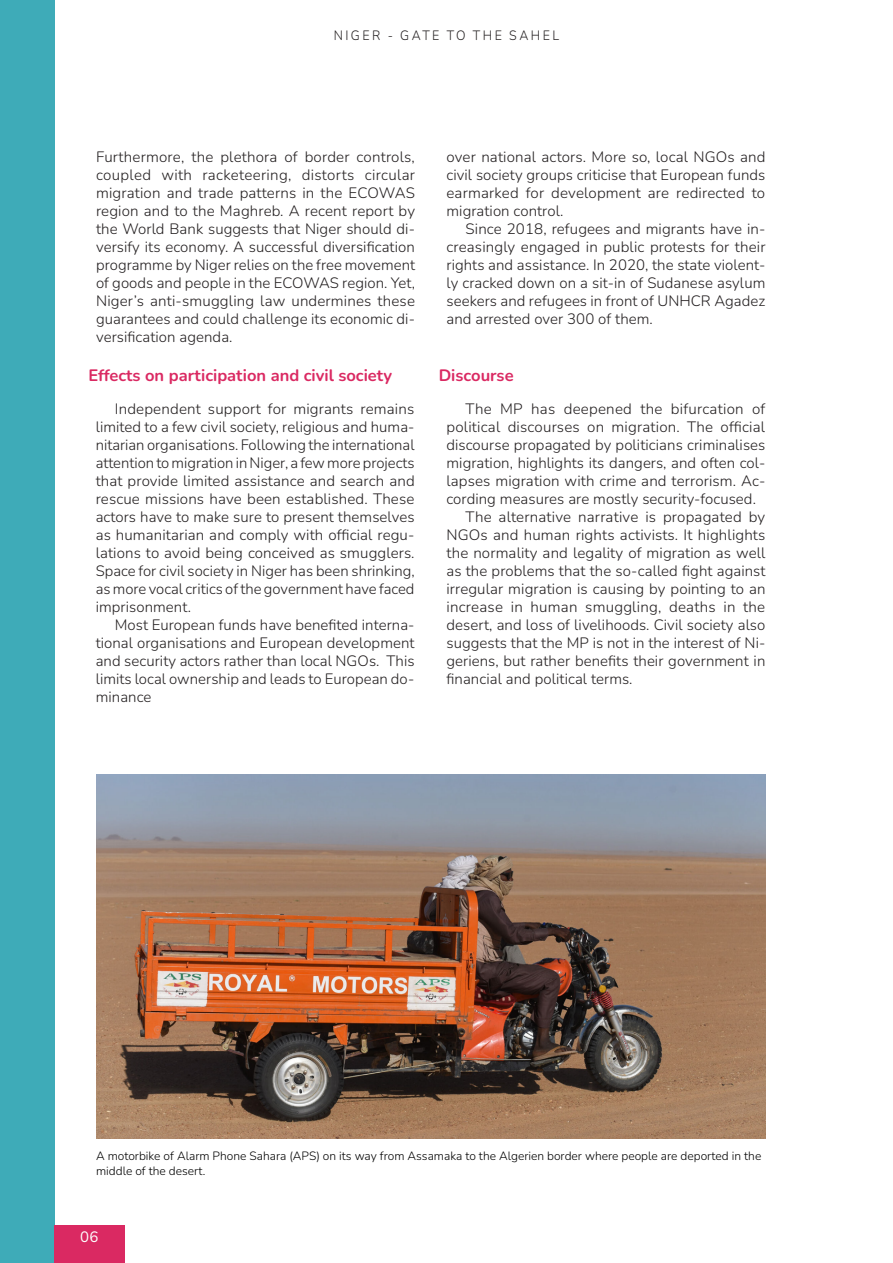
<style>
.page{position:relative;width:893px;height:1263px;background:#fff}
.page>*{position:absolute;margin:0;border:0;box-sizing:border-box;transform-origin:0 0}
.t1{font:700 16.5px "Nunito";color:#da2962}
.Fließtext_Sans_Flatt{font:300 15px/18px "Nunito";letter-spacing:.005em;color:#231f20;text-align:justify}
.Fließtext_Sans_Flatt-2{font:15px "Nunito";color:#fff}
.Fließtext{font:300 13.5px "Nunito";letter-spacing:.2em;color:#231f20;scale:.93 1}
.t2{font:300 12px/15px "Nunito";color:#000}
</style>
<div class="page">
<div style="left:0;top:0;width:54px;height:1263px;background:#3eabb8"></div>
<div style="left:54px;top:1225px;width:71px;height:38px;background:#da2962"></div>
<img style="left:96px;top:774px;width:669px;height:365px">
<p class="Fließtext" style="left:334px;top:26px;width:244px">NIGER - GATE TO THE SAHEL</p>
<p class="Fließtext_Sans_Flatt" style="left:96px;top:147px;width:320px">Furthermore, the plethora of border controls,</p>
<p class="Fließtext_Sans_Flatt" style="left:96px;top:165px;width:321px">coupled with racketeering, distorts circular migration and trade patterns in the ECOWAS region and to the Maghreb. A recent report by the World Bank suggests that Niger should di&shy;versify its economy. A successful diversification programme by Niger relies on the free movement of goods and people in the ECOWAS region. Yet, Niger’s anti-smuggling law undermines these guarantees and could challenge its economic di&shy;versification agenda.</p>
<p class="Fließtext_Sans_Flatt" style="left:446px;top:147px;width:321px">over national actors. More so, local NGOs and civil society groups criticise that European funds</p>
<p class="Fließtext_Sans_Flatt" style="left:446px;top:183px;width:320px">earmarked for development are redirected to migration control.</p>
<p class="Fließtext_Sans_Flatt" style="left:446px;top:219px;width:320px;text-indent:19px">Since 2018, refugees and migrants have in&shy;creasingly engaged in public protests for their rights and assistance. In 2020, the state violent&shy;ly cracked down on a sit-in of Sudanese asylum seekers and refugees in front of UNHCR Agadez and arrested over 300 of them.</p>
<p class="t1" style="left:88px;top:364px;width:305px">Effects on participation and civil society</p>
<p class="t1" style="left:439px;top:364px;width:76px">Discourse</p>
<p class="Fließtext_Sans_Flatt" style="left:96px;top:399px;width:321px;text-indent:19px">Independent support for migrants remains limited to a few civil society, religious and huma&shy;nitarian organisations. Following the international attention to migration in Niger, a few more projects that provide limited assistance and search and</p>
<p class="Fließtext_Sans_Flatt" style="left:96px;top:489px;width:320px">rescue missions have been established. These</p>
<p class="Fließtext_Sans_Flatt" style="left:96px;top:507px;width:320px">actors have to make sure to present themselves as humanitarian and comply with official regu&shy;lations to avoid being conceived as smugglers.</p>
<p class="Fließtext_Sans_Flatt" style="left:96px;top:561px;width:321px">Space for civil society in Niger has been shrinking, as more vocal critics of the government have faced</p>
<p class="Fließtext_Sans_Flatt" style="left:96px;top:597px;width:97px">imprisonment.</p>
<p class="Fließtext_Sans_Flatt" style="left:96px;top:615px;width:320px;text-indent:19px">Most European funds have benefited interna&shy;tional organisations and European development and security actors rather than local NGOs. This limits local ownership and leads to European do&shy;minance</p>
<p class="Fließtext_Sans_Flatt" style="left:446px;top:399px;width:320px;text-indent:19px">The MP has deepened the bifurcation of political discourses on migration. The official discourse propagated by politicians criminalises migration, highlights its dangers, and often col&shy;lapses migration with crime and terrorism. Ac&shy;cording measures are mostly security-focused.</p>
<p class="Fließtext_Sans_Flatt" style="left:446px;top:507px;width:321px;text-indent:19px">The alternative narrative is propagated by NGOs and human rights activists. It highlights the normality and legality of migration as well as the problems that the so-called fight against irregular migration is causing by pointing to an increase in human smuggling, deaths in the desert, and loss of livelihoods. Civil society also suggests that the MP is not in the interest of Ni&shy;geriens, but rather benefits their government in financial and political terms.</p>
<p class="t2" style="left:96px;top:1148px;width:667px">A motorbike of Alarm Phone Sahara (APS) on its way from Assamaka to the Algerien border where people are deported in the middle of the desert.</p>
<p class="Fließtext_Sans_Flatt-2" style="left:80px;top:1226px;width:20px">06</p>
</div>
